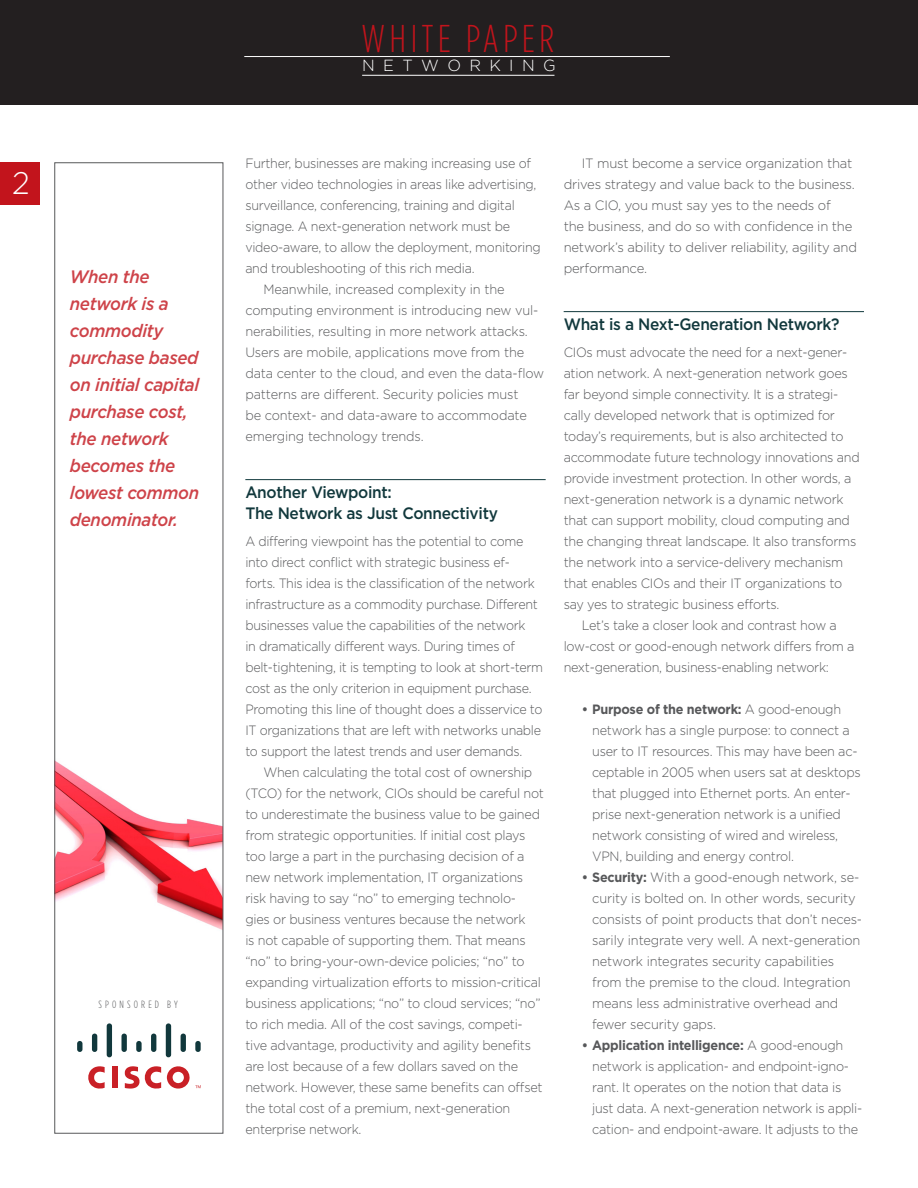
<style>
.page{position:relative;width:918px;height:1188px;background:#fff}
.page>*{position:absolute;margin:0;border:0;box-sizing:border-box;transform-origin:0 0}
.t1{font:300 38.7px "Gotham Condensed";letter-spacing:.12em;color:#c2141c}
.t2{font:300 31.2px "Gotham";color:#fff;scale:.96 1}
.t3{font:italic 500 18px/27px "Gotham";letter-spacing:-.02em;color:#ce4349;scale:.94 1}
.Subhead{font:500 16.5px/21px "Gotham";letter-spacing:-.02em;color:#11383c;scale:.94 1}
.t4{font:300 16.05px "Gotham";color:#fff}
.t5{font:300 13.5px/21px "Gotham";letter-spacing:-.02em;color:#57585a;scale:.94 1}
.t6{font:300 13.5px/21px "Gotham";letter-spacing:-.02em;color:#57585a;scale:.93 1}
.t7{font:300 13.5px/21px "Gotham";letter-spacing:-.02em;color:#57585a;scale:.95 1}
.t8{font:300 13.5px/21px "Gotham";letter-spacing:-.02em;color:#57585a}
.t9{font:300 10.5px "Gotham Condensed";letter-spacing:.3em;color:#57585a}
.s1{font-weight:700}
</style>
<div class="page">
<img style="left:56px;top:761px;width:165px;height:169px">
<div style="left:54px;top:162px;width:169px;height:972px;border:1px solid #57585a"></div>
<div style="left:0;top:162px;width:40px;height:43px;background:#c2141c"></div>
<div style="left:0;top:0;width:918px;height:104px;background:#231f20"></div>
<hr style="left:245px;top:479px;width:301px;height:1px;background:#11383c">
<hr style="left:564px;top:311px;width:300px;height:1px;background:#11383c">
<hr style="left:362px;top:75px;width:192px;height:1px;background:#fff">
<hr style="left:244px;top:56px;width:426px;height:1px;background:#fff">
<svg style="left:88px;top:1066px;width:17px;height:23px"></svg>
<div style="left:112px;top:1067px;width:5px;height:21px;background:#c92026"></div>
<svg style="left:77px;top:1041px;width:5px;height:11px"></svg>
<svg style="left:92px;top:1034px;width:5px;height:18px"></svg>
<svg style="left:107px;top:1023px;width:5px;height:34px"></svg>
<svg style="left:122px;top:1034px;width:5px;height:18px"></svg>
<svg style="left:136px;top:1041px;width:6px;height:11px"></svg>
<svg style="left:151px;top:1034px;width:5px;height:18px"></svg>
<svg style="left:166px;top:1023px;width:5px;height:34px"></svg>
<svg style="left:181px;top:1034px;width:5px;height:18px"></svg>
<svg style="left:195px;top:1041px;width:6px;height:11px"></svg>
<svg style="left:125px;top:1066px;width:36px;height:23px"></svg>
<svg style="left:167px;top:1066px;width:34px;height:23px"></svg>
<p class="t2" style="left:12px;top:166px;width:20px">2</p>
<p class="t3" style="left:70px;top:263px;width:139px">When the network is a commodity purchase based on initial capital purchase cost, the network becomes the lowest common denominator.</p>
<p class="t9" style="left:99px;top:999px;width:81px">SPONSORED BY</p>
<p class="t1" style="left:362px;top:18px;width:194px">WHITE PAPER</p>
<p class="t4" style="left:362px;top:57px;width:195px">N E T W O R K I N G</p>
<p class="t6" style="left:245px;top:153px;width:319px">Further, businesses are making increasing use of other video technologies in areas like advertising, surveillance, conferencing, training and digital signage. A next-generation network must be video-aware, to allow the deployment, monitoring and troubleshooting of this rich media.</p>
<p class="t7" style="left:245px;top:279px;width:316px;text-indent:18px">Meanwhile, increased complexity in the computing environment is introducing new vul&shy;nerabilities, resulting in more network attacks.<br>Users are mobile, applications move from the data center to the cloud, and even the data-flow patterns are different. Security policies must<br>be context- and data-aware to accommodate emerging technology trends.</p>
<p class="Subhead" style="left:245px;top:481px;width:270px">Another Viewpoint:<br>The Network as Just Connectivity</p>
<p class="t6" style="left:245px;top:531px;width:322px">A differing viewpoint has the potential to come into direct conflict with strategic business ef&shy;forts. This idea is the classification of the network infrastructure as a commodity purchase. Different businesses value the capabilities of the network<br>in dramatically different ways. During times of belt-tightening, it is tempting to look at short-term cost as the only criterion in equipment purchase.<br>Promoting this line of thought does a disservice to IT organizations that are left with networks unable to support the latest trends and user demands.</p>
<p class="t5" style="left:245px;top:762px;width:319px;text-indent:18px">When calculating the total cost of ownership (TCO) for the network, CIOs should be careful not to underestimate the business value to be gained from strategic opportunities. If initial cost plays too large a part in the purchasing decision of a new network implementation, IT organizations risk having to say “no” to emerging technolo-<br>gies or business ventures because the network<br>is not capable of supporting them. That means “no” to bring-your-own-device policies; “no” to expanding virtualization efforts to mission-critical business applications; “no” to cloud services; “no” to rich media. All of the cost savings, competi&shy;tive advantage, productivity and agility benefits are lost because of a few dollars saved on the network. However, these same benefits can offset the total cost of a premium, next-generation enterprise network.</p>
<p class="t8" style="left:564px;top:153px;width:295px;text-indent:18px">IT must become a service organization that drives strategy and value back to the business.<br>As a CIO, you must say yes to the needs of<br>the business, and do so with confidence in the network’s ability to deliver reliability, agility and performance.</p>
<p class="Subhead" style="left:564px;top:313px;width:295px">What is a Next-Generation Network?</p>
<p class="t5" style="left:564px;top:342px;width:316px">CIOs must advocate the need for a next-gener&shy;ation network. A next-generation network goes far beyond simple connectivity. It is a strategi&shy;cally developed network that is optimized for today’s requirements, but is also architected to accommodate future technology innovations and provide investment protection. In other words, a next-generation network is a dynamic network that can support mobility, cloud computing and the changing threat landscape. It also transforms the network into a service-delivery mechanism that enables CIOs and their IT organizations to say yes to strategic business efforts.</p>
<p class="t5" style="left:564px;top:615px;width:311px;text-indent:18px">Let’s take a closer look and contrast how a low-cost or good-enough network differs from a next-generation, business-enabling network:</p>
<p class="t5" style="left:592px;top:699px;width:287px;text-indent:-10px"><span class="s1">• Purpose of the network:</span> A good-enough network has a single purpose: to connect a user to IT resources. This may have been ac&shy;ceptable in 2005 when users sat at desktops that plugged into Ethernet ports. An enter&shy;prise next-generation network is a unified network consisting of wired and wireless, VPN, building and energy control.</p>
<p class="t7" style="left:592px;top:867px;width:286px;text-indent:-10px"><span class="s1">• Security:</span> With a good-enough network, se&shy;curity is bolted on. In other words, security consists of point products that don’t neces&shy;sarily integrate very well. A next-generation network integrates security capabilities from the premise to the cloud. Integration means less administrative overhead and fewer security gaps.</p>
<p class="t5" style="left:592px;top:1035px;width:289px;text-indent:-10px"><span class="s1">• Application intelligence:</span> A good-enough network is application- and endpoint-igno&shy;rant. It operates on the notion that data is just data. A next-generation network is appli&shy;cation- and endpoint-aware. It adjusts to the</p>
</div>
